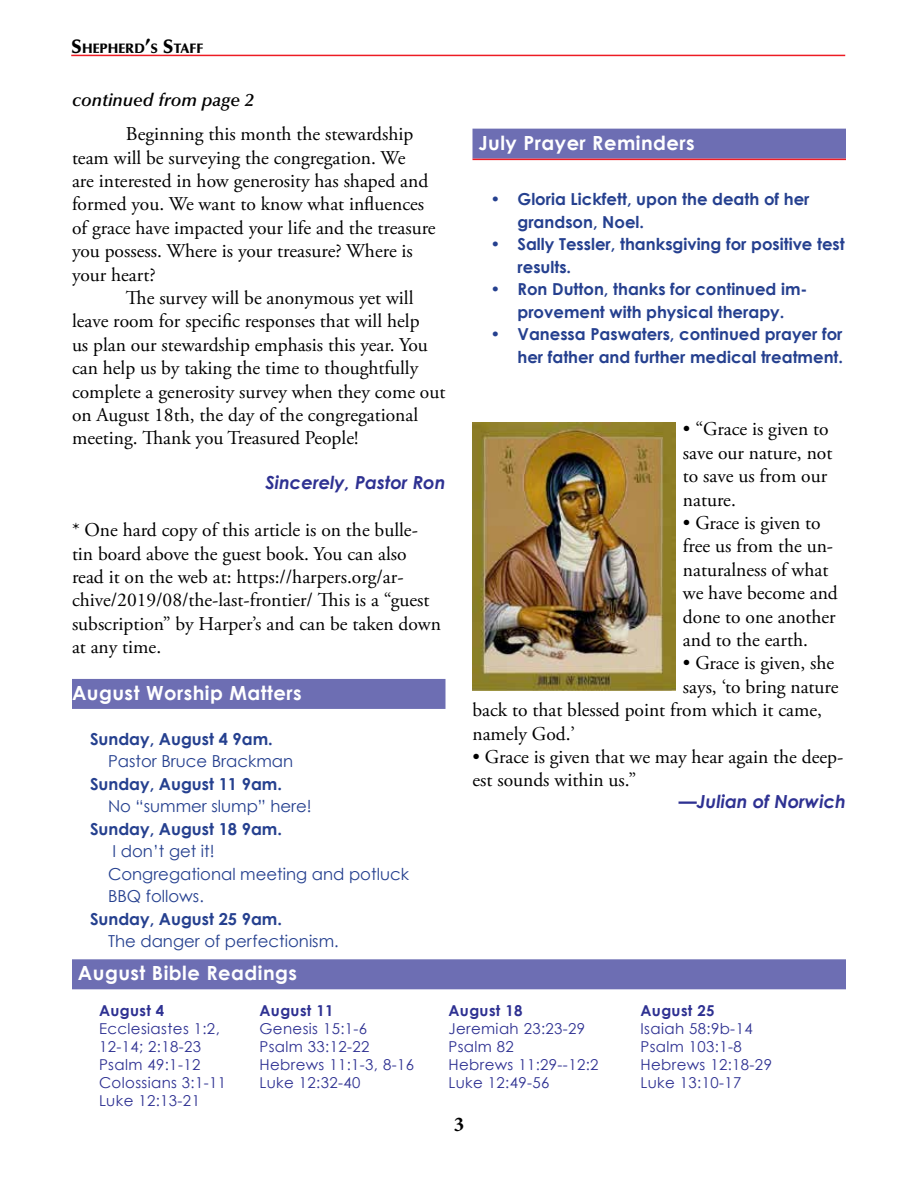
<style>
.page{position:relative;width:918px;height:1188px;background:#fff}
.page>*{position:absolute;margin:0;border:0;box-sizing:border-box;transform-origin:0 0}
.t1{font:700 21px "Minion Pro";color:#000}
.t2{font:19.5px/23.4px "Adobe Garamond Pro";color:#000}
.t3{font:700 19.5px "Century Gothic";letter-spacing:.025em;color:#fff}
.t4{font:italic 700 18px "Century Gothic";color:#2e3192}
.t5{font:italic 600 18px "Optima LT Std";color:#000}
.t6{font:700 16.5px/22.5px "Century Gothic";color:#25408f}
.t7{font:16.5px/22.5px "Century Gothic";color:#25408f}
.t8{font:15px "Century Gothic";letter-spacing:.025em;color:#2e3192}
.t9{font:700 15px "Century Gothic";letter-spacing:.025em;color:#2e3192}
.t10{font:900 13.65px "Optima LT Std";color:#000}
.s1{font-size:19.5px}
</style>
<div class="page">
<hr style="left:71px;top:55px;width:774px;height:1px;background:#ed1c24">
<div style="left:72px;top:679px;width:374px;height:30px;background:#6d6eb3"></div>
<div style="left:72px;top:959px;width:774px;height:30px;background:#6d6eb3"></div>
<div style="left:472px;top:129px;width:374px;height:30px;background:#6d6eb3"></div>
<hr style="left:472px;top:159px;width:374px;height:1px;background:#ed1c24">
<img style="left:472px;top:423px;width:203px;height:267px">
<p class="t10" style="left:71px;top:41px;width:133px"><span class="s1">S</span>HEPHERD<span class="s1">’</span>S <span class="s1">S</span>TAFF</p>
<p class="t5" style="left:72px;top:89px;width:184px">continued from page 2</p>
<p class="t2" style="left:72px;top:123px;width:365px;text-indent:54px">Beginning this month the stewardship team will be surveying the congregation. We<br>are interested in how generosity has shaped and formed you. We want to know what influences of grace have impacted your life and the treasure you possess. Where is your treasure? Where is your heart?</p>
<p class="t2" style="left:72px;top:287px;width:375px;text-indent:54px">The survey will be anonymous yet will leave room for specific responses that will help<br>us plan our stewardship emphasis this year. You can help us by taking the time to thoughtfully complete a generosity survey when they come out on August 18th, the day of the congregational meeting. Thank you Treasured People!</p>
<p class="t4" style="left:266px;top:471px;width:182px">Sincerely, Pastor Ron</p>
<p class="t2" style="left:72px;top:519px;width:370px">* One hard copy of this article is on the bulle&shy;tin board above the guest book. You can also read it on the web at: https://harpers.org/ar&shy;chive/2019/08/the-last-frontier/ This is a “guest subscription” by Harper’s and can be taken down at any time.</p>
<p class="t3" style="left:72px;top:681px;width:231px">August Worship Matters</p>
<p class="t6" style="left:90px;top:727px;width:184px">Sunday, August 4 9am.</p>
<p class="t7" style="left:108px;top:750px;width:187px">Pastor Bruce Brackman</p>
<p class="t6" style="left:90px;top:772px;width:194px">Sunday, August 11 9am.</p>
<p class="t7" style="left:108px;top:795px;width:205px">No “summer slump” here!</p>
<p class="t6" style="left:90px;top:817px;width:194px">Sunday, August 18 9am.</p>
<p class="t7" style="left:108px;top:840px;width:302px">I don’t get it!<br>Congregational meeting and potluck<br>BBQ follows.</p>
<p class="t6" style="left:90px;top:907px;width:194px">Sunday, August 25 9am.</p>
<p class="t7" style="left:108px;top:930px;width:232px">The danger of perfectionism.</p>
<p class="t3" style="left:478px;top:130px;width:218px">July Prayer Reminders</p>
<p class="t6" style="left:517px;top:188px;width:294px;text-indent:-27px">• Gloria Lickfett, upon the death of her grandson, Noel.</p>
<p class="t6" style="left:517px;top:233px;width:329px;text-indent:-27px">• Sally Tessler, thanksgiving for positive test results.</p>
<p class="t6" style="left:490px;top:278px;width:319px;text-align:center">• Ron Dutton, thanks for continued im&shy;provement with physical therapy.</p>
<p class="t6" style="left:490px;top:323px;width:354px;text-align:right">• Vanessa Paswaters, continued prayer for her father and further medical treatment.</p>
<p class="t2" style="left:683px;top:418px;width:151px">• “Grace is given to save our nature, not to save us from our nature.</p>
<p class="t2" style="left:683px;top:512px;width:156px">• Grace is given to free us from the un&shy;naturalness of what we have become and done to one another and to the earth.</p>
<p class="t2" style="left:683px;top:652px;width:153px">• Grace is given, she</p>
<p class="t2" style="left:683px;top:676px;width:157px">says, ‘to bring nature</p>
<p class="t2" style="left:472px;top:699px;width:351px">back to that blessed point from which it came,</p>
<p class="t2" style="left:472px;top:722px;width:104px">namely God.’</p>
<p class="t2" style="left:472px;top:746px;width:372px">• Grace is given that we may hear again the deep&shy;est sounds within us.”</p>
<p class="t4" style="left:679px;top:790px;width:169px">—Julian of Norwich</p>
<p class="t3" style="left:78px;top:961px;width:221px">August Bible Readings</p>
<p class="t9" style="left:99px;top:1001px;width:67px">August 4</p>
<p class="t9" style="left:260px;top:1001px;width:76px">August 11</p>
<p class="t9" style="left:448px;top:1001px;width:76px">August 18</p>
<p class="t9" style="left:640px;top:1001px;width:76px">August 25</p>
<p class="t8" style="left:99px;top:1020px;width:122px">Ecclesiastes 1:2,</p>
<p class="t8" style="left:260px;top:1020px;width:109px">Genesis 15:1-6</p>
<p class="t8" style="left:448px;top:1020px;width:138px">Jeremiah 23:23-29</p>
<p class="t8" style="left:640px;top:1020px;width:114px">Isaiah 58:9b-14</p>
<p class="t8" style="left:99px;top:1038px;width:104px">12-14; 2:18-23</p>
<p class="t8" style="left:260px;top:1038px;width:112px">Psalm 33:12-22</p>
<p class="t8" style="left:448px;top:1038px;width:67px">Psalm 82</p>
<p class="t8" style="left:640px;top:1038px;width:103px">Psalm 103:1-8</p>
<p class="t8" style="left:99px;top:1056px;width:103px">Psalm 49:1-12</p>
<p class="t8" style="left:260px;top:1056px;width:156px">Hebrews 11:1-3, 8-16</p>
<p class="t8" style="left:448px;top:1056px;width:152px">Hebrews 11:29--12:2</p>
<p class="t8" style="left:640px;top:1056px;width:133px">Hebrews 12:18-29</p>
<p class="t8" style="left:99px;top:1074px;width:129px">Colossians 3:1-11</p>
<p class="t8" style="left:260px;top:1074px;width:102px">Luke 12:32-40</p>
<p class="t8" style="left:448px;top:1074px;width:102px">Luke 12:49-56</p>
<p class="t8" style="left:640px;top:1074px;width:102px">Luke 13:10-17</p>
<p class="t8" style="left:99px;top:1092px;width:102px">Luke 12:13-21</p>
<p class="t1" style="left:454px;top:1109px;width:12px">3</p>
</div>
